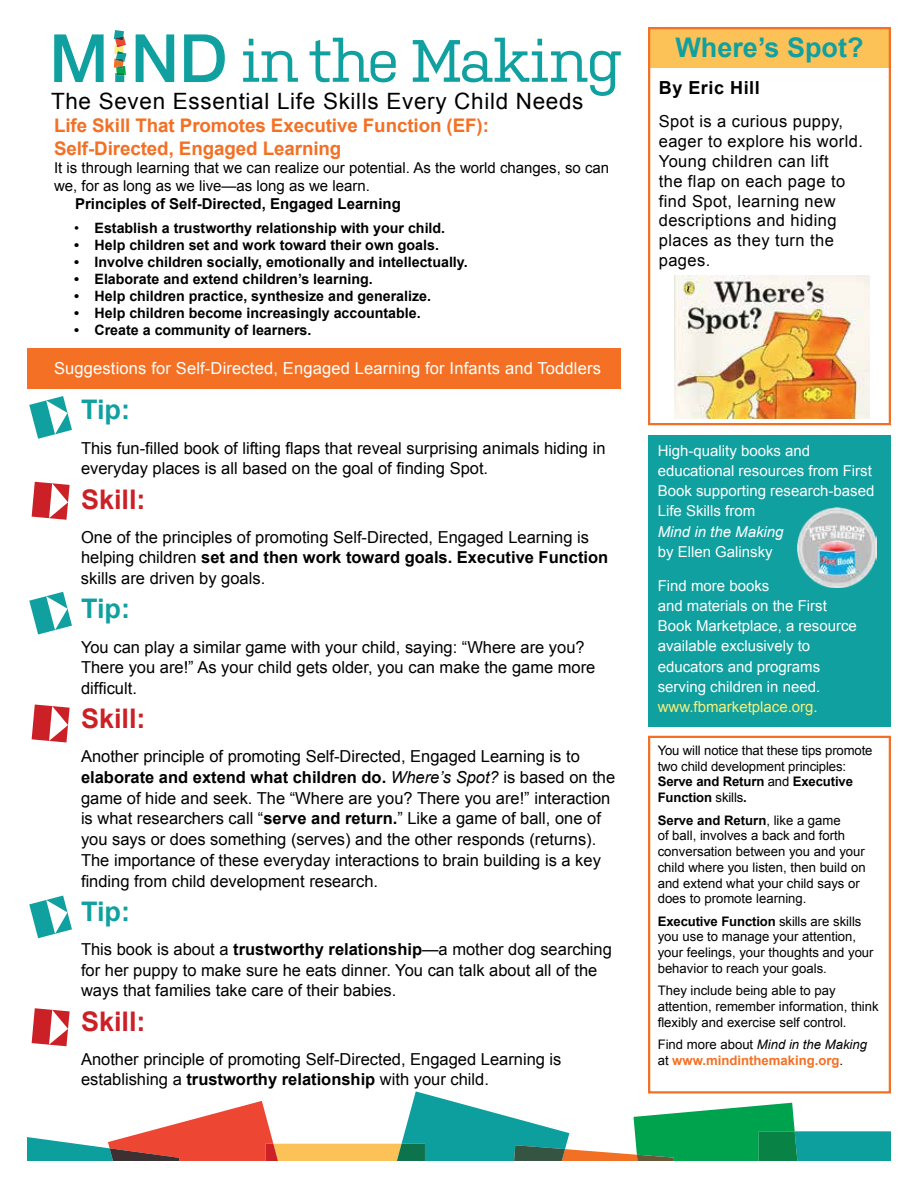
<style>
.page{position:relative;width:918px;height:1188px;background:#fff}
.page>*{position:absolute;margin:0;border:0;box-sizing:border-box;transform-origin:0 0}
.t1{font:700 27px "Arial";color:#10a0a0}
.t2{font:700 27px "Arial";color:#cc2027}
.t3{font:22.5px "Arial";letter-spacing:.03em;color:#000}
.t4{font:700 18.75px/22.5px "Arial";letter-spacing:-.005em;color:#f37024}
.t5{font:700 18px "Arial";letter-spacing:.03em;color:#000}
.t6{font:16.5px/20.7px "Arial";color:#000}
.t7{font:16.5px/19.8px "Arial";letter-spacing:.025em;color:#000}
.t8{font:16.5px "Arial";letter-spacing:.01em;color:#fff}
.t9{font:15px/20.2px "Arial";color:#fff}
.t10{font:15px/18px "Arial";color:#000}
.t11{font:700 15px "Arial";color:#000}
.t12{font:italic 15px "Arial";color:#fff}
.t13{font:700 14.25px "Arial";color:#000}
.t14{font:13.2px/15.8px "Arial";color:#000}
.t15{font:700 13.2px/15.8px "Arial";color:#f37024}
.s1{font-weight:400}
.s2{font-weight:700}
.s3{font-style:italic}
.s4{color:#f7ef79}
.s5{font-weight:400;color:#000}
.s6{font-weight:400;font-style:italic;color:#000}
</style>
<div class="page">
<svg style="left:27px;top:1091px;width:864px;height:70px"></svg>
<svg style="left:243px;top:39px;width:55px;height:43px"></svg>
<svg style="left:310px;top:38px;width:86px;height:44px"></svg>
<svg style="left:413px;top:38px;width:208px;height:58px"></svg>
<svg style="left:54px;top:34px;width:50px;height:48px"></svg>
<svg style="left:136px;top:34px;width:38px;height:48px"></svg>
<svg style="left:184px;top:34px;width:41px;height:48px"></svg>
<svg style="left:114px;top:30px;width:13px;height:52px"></svg>
<div style="left:648px;top:27px;width:243px;height:41px;background:#fcc257"></div>
<svg style="left:29px;top:396px;width:43px;height:43px"></svg>
<svg style="left:32px;top:482px;width:38px;height:38px"></svg>
<div style="left:648px;top:27px;width:243px;height:398px;border:2px solid #f37024"></div>
<div style="left:648px;top:435px;width:243px;height:292px;background:#10a0a0"></div>
<div style="left:648px;top:736px;width:243px;height:358px;border:2px solid #f37024"></div>
<img style="left:797px;top:508px;width:80px;height:79px">
<svg style="left:32px;top:705px;width:38px;height:37px"></svg>
<svg style="left:29px;top:592px;width:43px;height:42px"></svg>
<div style="left:27px;top:348px;width:594px;height:40px;background:#f37024"></div>
<img style="left:675px;top:275px;width:194px;height:143px">
<svg style="left:32px;top:1008px;width:38px;height:38px"></svg>
<svg style="left:29px;top:896px;width:43px;height:42px"></svg>
<h2 class="t3" style="left:51px;top:87px;width:534px">The Seven Essential Life Skills Every Child Needs</h2>
<p class="t4" style="left:54px;top:115px;width:437px">Life Skill That Promotes Executive Function (EF):<br>Self-Directed, Engaged Learning</p>
<p class="t10" style="left:54px;top:159px;width:557px">It is through learning that we can realize our potential. As the world changes, so can we, for as long as we live—as long as we learn.</p>
<p class="t11" style="left:75px;top:193px;width:327px">Principles of Self-Directed, Engaged Learning</p>
<p class="t13" style="left:74px;top:218px;width:373px"><span class="s1">•</span> Establish a trustworthy relationship with your child.</p>
<p class="t13" style="left:74px;top:235px;width:366px">• Help children set and work toward their own goals.</p>
<p class="t13" style="left:74px;top:252px;width:395px">• Involve children socially, emotionally and intellectually.</p>
<p class="t13" style="left:74px;top:269px;width:300px">• Elaborate and extend children’s learning.</p>
<p class="t13" style="left:74px;top:286px;width:358px">• Help children practice, synthesize and generalize.</p>
<p class="t13" style="left:74px;top:303px;width:348px">• Help children become increasingly accountable.</p>
<p class="t13" style="left:74px;top:321px;width:239px">• Create a community of learners.</p>
<p class="t8" style="left:54px;top:358px;width:549px">Suggestions for Self-Directed, Engaged Learning for Infants and Toddlers</p>
<h1 class="t1" style="left:81px;top:392px;width:50px">Tip:</h1>
<p class="t6" style="left:81px;top:438px;width:526px">This fun-filled book of lifting flaps that reveal surprising animals hiding in everyday places is all based on the goal of finding Spot.</p>
<h1 class="t2" style="left:81px;top:481px;width:66px">Skill:</h1>
<p class="t6" style="left:81px;top:527px;width:529px">One of the principles of promoting Self-Directed, Engaged Learning is helping children <span class="s2">set and then work toward goals. Executive Function </span>skills are driven by goals.</p>
<h1 class="t1" style="left:81px;top:591px;width:50px">Tip:</h1>
<p class="t6" style="left:81px;top:637px;width:516px">You can play a similar game with your child, saying: “Where are you?<br>There you are!” As your child gets older, you can make the game more difficult.</p>
<h1 class="t2" style="left:81px;top:701px;width:66px">Skill:</h1>
<p class="t6" style="left:81px;top:746px;width:536px">Another principle of promoting Self-Directed, Engaged Learning is to <span class="s2">elaborate and extend what children do.</span> <span class="s3">Where’s Spot?</span> is based on the game of hide and seek. The “Where are you? There you are!” interaction is what researchers call “<span class="s2">serve and return.</span>” Like a game of ball, one of you says or does something (serves) and the other responds (returns).<br>The importance of these everyday interactions to brain building is a key finding from child development research.</p>
<h1 class="t1" style="left:81px;top:893px;width:50px">Tip:</h1>
<p class="t6" style="left:81px;top:939px;width:532px">This book is about a <span class="s2">trustworthy relationship</span>—a mother dog searching for her puppy to make sure he eats dinner. You can talk about all of the ways that families take care of their babies.</p>
<h1 class="t2" style="left:81px;top:1003px;width:66px">Skill:</h1>
<p class="t6" style="left:81px;top:1049px;width:482px">Another principle of promoting Self-Directed, Engaged Learning is establishing a <span class="s2">trustworthy relationship</span> with your child.</p>
<h1 class="t1" style="left:675px;top:30px;width:190px">Where’s Spot?</h1>
<p class="t5" style="left:659px;top:76px;width:102px">By Eric Hill</p>
<p class="t7" style="left:659px;top:112px;width:206px">Spot is a curious puppy, eager to explore his world.<br>Young children can lift<br>the flap on each page to find Spot, learning new descriptions and hiding places as they turn the pages.</p>
<p class="t9" style="left:658px;top:440px;width:218px">High-quality books and educational resources from First<br>Book supporting research-based<br>Life Skills from</p>
<p class="t12" style="left:658px;top:522px;width:127px">Mind in the Making</p>
<p class="t9" style="left:658px;top:542px;width:117px">by Ellen Galinsky</p>
<p class="t9" style="left:658px;top:575px;width:201px">Find more books<br>and materials on the First<br>Book Marketplace, a resource available exclusively to educators and programs serving children in need. <span class="s4">www.fbmarketplace.org</span>.</p>
<p class="t14" style="left:658px;top:742px;width:216px">You will notice that these tips promote two child development principles:<br><span class="s2">Serve and Return</span> and <span class="s2">Executive<br>Function</span> skills<span class="s2">.</span></p>
<p class="t14" style="left:658px;top:812px;width:209px"><span class="s2">Serve and Return</span>, like a game<br>of ball, involves a back and forth conversation between you and your child where you listen, then build on and extend what your child says or does to promote learning.</p>
<p class="t14" style="left:658px;top:913px;width:217px"><span class="s2">Executive Function</span> skills are skills you use to manage your attention, your feelings, your thoughts and your behavior to reach your goals.</p>
<p class="t14" style="left:658px;top:983px;width:223px">They include being able to pay attention, remember information, think flexibly and exercise self control.</p>
<p class="t15" style="left:658px;top:1037px;width:211px"><span class="s5">Find more about</span> <span class="s6">Mind in the Making </span><span class="s5">at</span> www.mindinthemaking.org<span class="s5">.</span></p>
</div>
